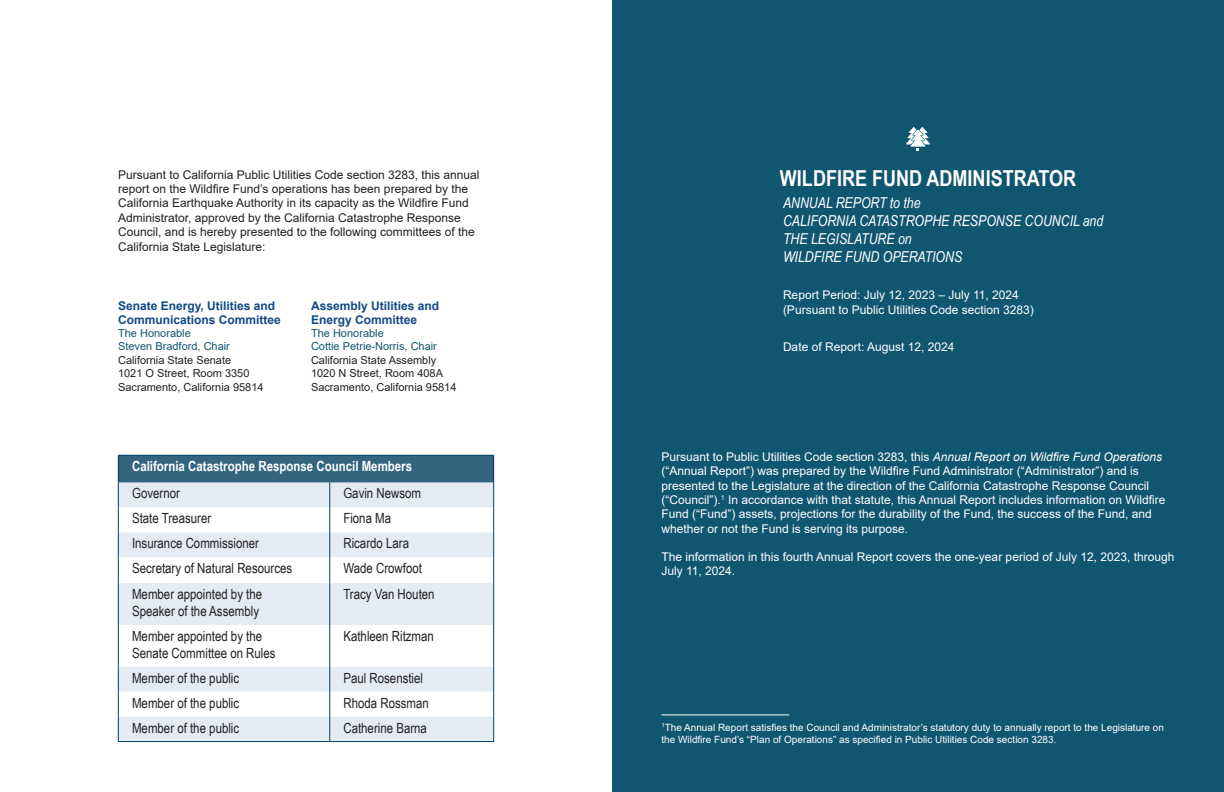
<style>
.page{position:relative;width:1224px;height:792px;background:#fff}
.page>*{position:absolute;margin:0;border:0;box-sizing:border-box;transform-origin:0 0}
.t1{font:700 22px "Arial Narrow";color:#fff}
.t2{font:italic 15px/18px "Arial Narrow";color:#fff}
.t3{font:14px/16.8px "Arial Narrow";color:#231f20}
.t4{font:700 14px "Arial Narrow";color:#fff}
.t5{font:12px/14.4px "Arial";color:#fff}
.t6{font:12px/14.4px "Arial";color:#231f20}
.t7{font:700 12px/14.4px "Arial";color:#124885}
.t8{font:11px/13.2px "Arial";color:#231f20}
.t9{font:11px/13.2px "Arial";color:#115671}
.t10{font:10px/12px "Arial";color:#fff}
.s1{font-style:italic}
</style>
<div class="page">
<div style="left:612px;top:0;width:612px;height:792px;background:#115671"></div>
<svg style="left:906px;top:127px;width:24px;height:24px"></svg>
<hr style="left:662px;top:715px;width:127px;height:1px;background:#fff">
<div style="left:118px;top:455px;width:376px;height:27px;background:#33657f"></div>
<svg style="left:119px;top:482px;width:374px;height:259px;fill:#e4ebf2"></svg>
<hr style="left:118px;top:455px;width:212px;height:1px;background:#063e61">
<hr style="left:330px;top:455px;width:164px;height:1px;background:#063e61">
<svg style="left:118px;top:456px;width:1px;height:127px"></svg>
<hr style="left:118px;top:583px;width:1px;height:42px;background:#063e61">
<hr style="left:118px;top:625px;width:1px;height:42px;background:#063e61">
<svg style="left:118px;top:667px;width:1px;height:74px"></svg>
<hr style="left:118px;top:741px;width:212px;height:1px;background:#063e61">
<svg style="left:330px;top:482px;width:1px;height:101px"></svg>
<hr style="left:330px;top:583px;width:1px;height:42px;background:#063e61">
<hr style="left:330px;top:625px;width:1px;height:42px;background:#063e61">
<svg style="left:330px;top:667px;width:1px;height:74px"></svg>
<svg style="left:493px;top:456px;width:1px;height:127px"></svg>
<hr style="left:493px;top:583px;width:1px;height:42px;background:#063e61">
<hr style="left:493px;top:625px;width:1px;height:42px;background:#063e61">
<svg style="left:493px;top:667px;width:1px;height:74px"></svg>
<hr style="left:330px;top:741px;width:164px;height:1px;background:#063e61">
<p class="t6" style="left:118px;top:167px;width:363px">Pursuant to California Public Utilities Code section 3283, this annual report on the Wildfire Fund’s operations has been prepared by the California Earthquake Authority in its capacity as the Wildfire Fund Administrator, approved by the California Catastrophe Response Council, and is hereby presented to the following committees of the California State Legislature:</p>
<h1 class="t1" style="left:780px;top:162px;width:298px">WILDFIRE FUND ADMINISTRATOR</h1>
<p class="t2" style="left:783px;top:194px;width:322px">ANNUAL REPORT to the<br>CALIFORNIA CATASTROPHE RESPONSE COUNCIL and<br>THE LEGISLATURE on<br>WILDFIRE FUND OPERATIONS</p>
<p class="t5" style="left:783px;top:288px;width:252px">Report Period: July 12, 2023 – July 11, 2024 (Pursuant to Public Utilities Code section 3283)</p>
<p class="t5" style="left:783px;top:339px;width:173px">Date of Report: August 12, 2024</p>
<p class="t7" style="left:118px;top:298px;width:164px">Senate Energy, Utilities and<br>Communications Committee</p>
<p class="t9" style="left:118px;top:327px;width:113px">The Honorable<br>Steven Bradford, Chair</p>
<p class="t8" style="left:118px;top:353px;width:133px">California State Senate<br>1021 O Street, Room 3350</p>
<p class="t8" style="left:118px;top:381px;width:147px">Sacramento, California 95814</p>
<p class="t7" style="left:311px;top:298px;width:130px">Assembly Utilities and<br>Energy Committee</p>
<p class="t9" style="left:311px;top:327px;width:127px">The Honorable<br>Cottie Petrie-Norris, Chair</p>
<p class="t8" style="left:311px;top:353px;width:134px">California State Assembly<br>1020 N Street, Room 408A</p>
<p class="t8" style="left:311px;top:381px;width:147px">Sacramento, California 95814</p>
<p class="t4" style="left:132px;top:456px;width:282px">California Catastrophe Response Council Members</p>
<p class="t3" style="left:132px;top:484px;width:49px">Governor</p>
<p class="t3" style="left:343px;top:484px;width:79px">Gavin Newsom</p>
<p class="t3" style="left:132px;top:509px;width:81px">State Treasurer</p>
<p class="t3" style="left:343px;top:509px;width:49px">Fiona Ma</p>
<p class="t3" style="left:132px;top:534px;width:128px">Insurance Commissioner</p>
<p class="t3" style="left:343px;top:534px;width:67px">Ricardo Lara</p>
<p class="t3" style="left:132px;top:559px;width:162px">Secretary of Natural Resources</p>
<p class="t3" style="left:343px;top:559px;width:80px">Wade Crowfoot</p>
<p class="t3" style="left:132px;top:585px;width:132px">Member appointed by the<br>Speaker of the Assembly</p>
<p class="t3" style="left:343px;top:585px;width:93px">Tracy Van Houten</p>
<p class="t3" style="left:132px;top:627px;width:145px">Member appointed by the<br>Senate Committee on Rules</p>
<p class="t3" style="left:343px;top:627px;width:92px">Kathleen Ritzman</p>
<p class="t3" style="left:132px;top:669px;width:109px">Member of the public</p>
<p class="t3" style="left:343px;top:669px;width:81px">Paul Rosenstiel</p>
<p class="t3" style="left:132px;top:694px;width:109px">Member of the public</p>
<p class="t3" style="left:343px;top:694px;width:87px">Rhoda Rossman</p>
<p class="t3" style="left:132px;top:719px;width:109px">Member of the public</p>
<p class="t3" style="left:343px;top:719px;width:85px">Catherine Barna</p>
<p class="t5" style="left:662px;top:449px;width:506px">Pursuant to Public Utilities Code section 3283, this <span class="s1">Annual Report on Wildfire Fund Operations </span>(“Annual Report”) was prepared by the Wildfire Fund Administrator (“Administrator”) and is presented to the Legislature at the direction of the California Catastrophe Response Council (“Council”).<sup>1</sup> In accordance with that statute, this Annual Report includes information on Wildfire Fund (“Fund”) assets, projections for the durability of the Fund, the success of the Fund, and whether or not the Fund is serving its purpose.</p>
<p class="t5" style="left:662px;top:549px;width:514px">The information in this fourth Annual Report covers the one-year period of July 12, 2023, through<br>July 11, 2024.</p>
<p class="t10" style="left:662px;top:721px;width:504px"><sup>1</sup>The Annual Report satisfies the Council and Administrator’s statutory duty to annually report to the Legislature on the Wildfire Fund’s “Plan of Operations” as specified in Public Utilities Code section 3283.</p>
</div>
